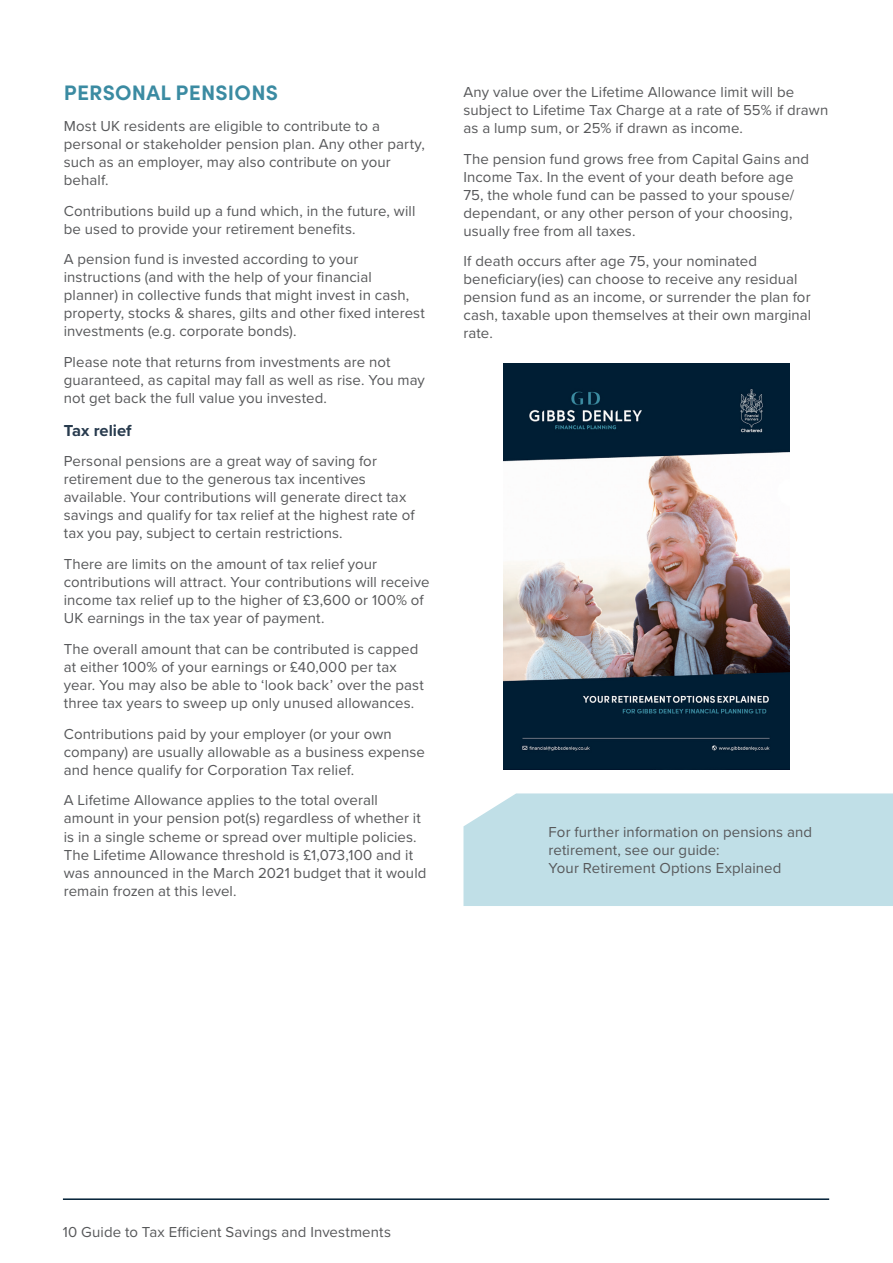
<style>
.page{position:relative;width:893px;height:1263px;background:#fff}
.page>*{position:absolute;margin:0;border:0;box-sizing:border-box;transform-origin:0 0}
.t1{font:700 21px "Sofia Pro";letter-spacing:.01em;color:#3b8ba2}
.t2{font:700 16.5px "Proxima Nova";color:#283b4e}
.t3{font:15px/18px "Proxima Nova";letter-spacing:.005em;color:#57585a}
</style>
<div class="page">
<hr style="left:63px;top:1198px;width:766px;height:2px;background:#001f35">
<div style="left:463px;top:793px;width:430px;height:113px;background:#c0dfe7"></div>
<img style="left:503px;top:363px;width:287px;height:406px">
<h1 class="t1" style="left:64px;top:77px;width:216px">PERSONAL PENSIONS</h1>
<p class="t3" style="left:64px;top:116px;width:363px">Most UK residents are eligible to contribute to a personal or stakeholder pension plan. Any other party, such as an employer, may also contribute on your behalf.</p>
<p class="t3" style="left:64px;top:201px;width:353px">Contributions build up a fund which, in the future, will be used to provide your retirement benefits.</p>
<p class="t3" style="left:64px;top:250px;width:363px">A pension fund is invested according to your instructions (and with the help of your financial planner) in collective funds that might invest in cash, property, stocks &amp; shares, gilts and other fixed interest investments (e.g. corporate bonds).</p>
<p class="t3" style="left:64px;top:352px;width:363px">Please note that returns from investments are not guaranteed, as capital may fall as well as rise. You may not get back the full value you invested.</p>
<p class="t2" style="left:64px;top:418px;width:69px">Tax relief</p>
<p class="t3" style="left:64px;top:452px;width:352px">Personal pensions are a great way of saving for retirement due to the generous tax incentives available. Your contributions will generate direct tax savings and qualify for tax relief at the highest rate of tax you pay, subject to certain restrictions.</p>
<p class="t3" style="left:64px;top:554px;width:367px">There are limits on the amount of tax relief your contributions will attract. Your contributions will receive income tax relief up to the higher of £3,600 or 100% of UK earnings in the tax year of payment.</p>
<p class="t3" style="left:64px;top:639px;width:362px">The overall amount that can be contributed is capped at either 100% of your earnings or £40,000 per tax year. You may also be able to ‘look back’ over the past three tax years to sweep up only unused allowances.</p>
<p class="t3" style="left:64px;top:724px;width:363px">Contributions paid by your employer (or your own company) are usually allowable as a business expense and hence qualify for Corporation Tax relief.</p>
<p class="t3" style="left:64px;top:791px;width:364px">A Lifetime Allowance applies to the total overall amount in your pension pot(s) regardless of whether it is in a single scheme or spread over multiple policies.<br>The Lifetime Allowance threshold is £1,073,100 and it was announced in the March 2021 budget that it would remain frozen at this level.</p>
<p class="t3" style="left:463px;top:82px;width:366px">Any value over the Lifetime Allowance limit will be subject to Lifetime Tax Charge at a rate of 55% if drawn as a lump sum, or 25% if drawn as income.</p>
<p class="t3" style="left:463px;top:149px;width:347px">The pension fund grows free from Capital Gains and Income Tax. In the event of your death before age 75, the whole fund can be passed to your spouse/ dependant, or any other person of your choosing, usually free from all taxes.</p>
<p class="t3" style="left:463px;top:252px;width:349px">If death occurs after age 75, your nominated beneficiary(ies) can choose to receive any residual pension fund as an income, or surrender the plan for cash, taxable upon themselves at their own marginal rate.</p>
<p class="t3" style="left:549px;top:823px;width:265px">For further information on pensions and retirement, see our guide:<br>Your Retirement Options Explained</p>
<p class="t3" style="left:63px;top:1222px;width:330px">10 Guide to Tax Efficient Savings and Investments</p>
</div>
